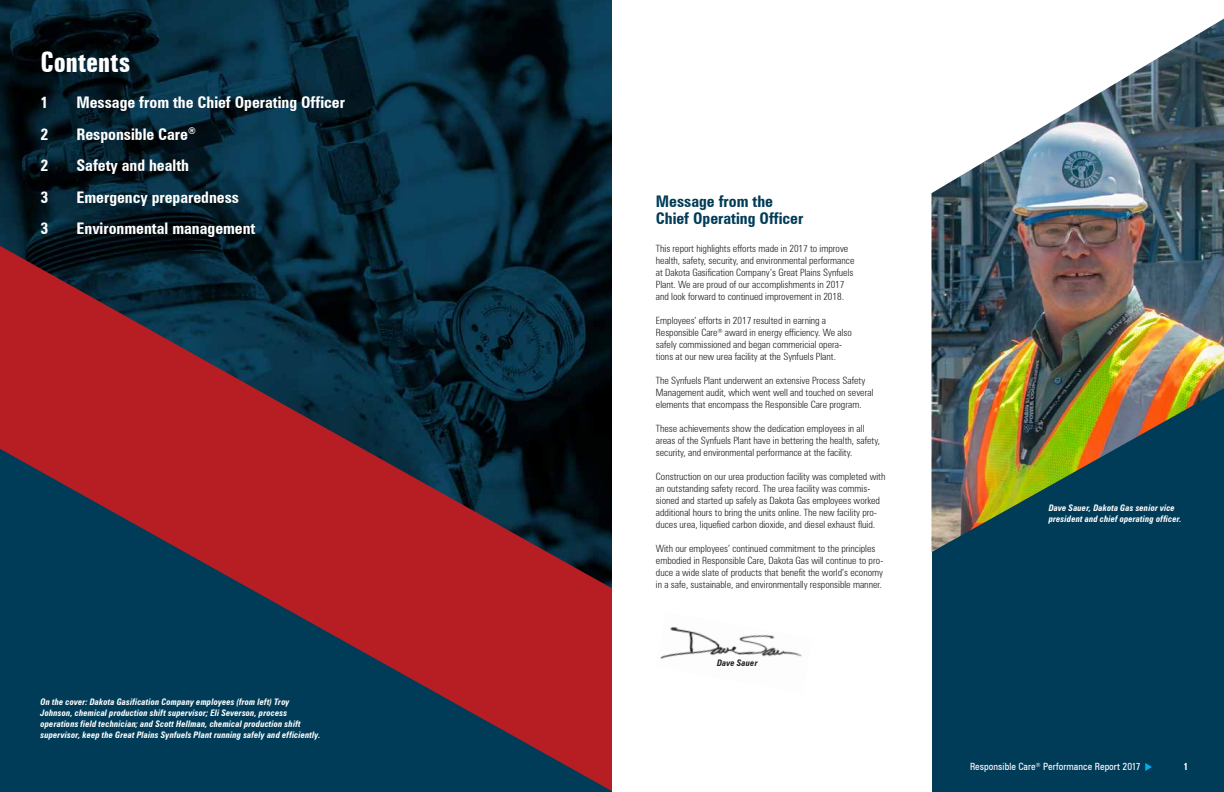
<style>
.page{position:relative;width:1224px;height:792px;background:#fff}
.page>*{position:absolute;margin:0;border:0;box-sizing:border-box;transform-origin:0 0}
.t1{font:700 extra-condensed 28px "Zurich BT";letter-spacing:.005em;color:#fff}
.t2{font:700 condensed 16px "Zurich BT";color:#fff}
.t3{font:700 condensed 16px/17px "Zurich BT";color:#003c58}
.t4{font:300 condensed 10px/12px "Zurich BT";color:#231f20}
.t5{font:condensed 10px "Zurich BT";letter-spacing:.01em;color:#fff}
.t6{font:700 extra-condensed 10px "Zurich BT";color:#fff}
.t7{font:italic 700 condensed 9px/11px "Zurich BT";letter-spacing:.015em;color:#fff;scale:.95 1}
.t8{font:italic 700 condensed 9px "Zurich BT";letter-spacing:.015em;color:#231f20;scale:.95 1}
</style>
<div class="page">
<div style="left:932px;top:364px;width:292px;height:428px;background:#003c58"></div>
<img style="left:0;top:0;width:612px;height:246px">
<svg style="left:0;top:246px;width:612px;height:203px"></svg>
<svg style="left:1145px;top:763px;width:7px;height:8px"></svg>
<svg style="left:0;top:449px;width:612px;height:343px;fill:#003c58"></svg>
<img style="left:932px;top:19px;width:292px;height:533px">
<img style="left:660px;top:626px;width:142px;height:33px">
<h1 class="t1" style="left:40px;top:46px;width:91px">Contents</h1>
<h2 class="t2" style="left:40px;top:93px;width:9px">1</h2>
<h2 class="t2" style="left:76px;top:93px;width:270px">Message from the Chief Operating Officer</h2>
<h2 class="t2" style="left:40px;top:124px;width:9px">2</h2>
<h2 class="t2" style="left:76px;top:124px;width:121px">Responsible Care<sup>®</sup></h2>
<h2 class="t2" style="left:40px;top:156px;width:9px">2</h2>
<h2 class="t2" style="left:76px;top:156px;width:114px">Safety and health</h2>
<h2 class="t2" style="left:40px;top:187px;width:9px">3</h2>
<h2 class="t2" style="left:76px;top:187px;width:164px">Emergency preparedness</h2>
<h2 class="t2" style="left:40px;top:219px;width:9px">3</h2>
<h2 class="t2" style="left:76px;top:219px;width:180px">Environmental management</h2>
<p class="t7" style="left:40px;top:696px;width:296px">On the cover: Dakota Gasification Company employees (from left) Troy Johnson, chemical production shift supervisor; Eli Severson, process operations field technician; and Scott Hellman, chemical production shift supervisor, keep the Great Plains Synfuels Plant running safely and efficiently.</p>
<h2 class="t3" style="left:656px;top:193px;width:149px">Message from the<br>Chief Operating Officer</h2>
<p class="t4" style="left:656px;top:242px;width:200px">This report highlights efforts made in 2017 to improve health, safety, security, and environmental performance at Dakota Gasification Company’s Great Plains Synfuels Plant. We are proud of our accomplishments in 2017 and look forward to continued improvement in 2018.</p>
<p class="t4" style="left:656px;top:314px;width:198px">Employees’ efforts in 2017 resulted in earning a Responsible Care<sup>®</sup> award in energy efficiency. We also safely commissioned and began commericial opera&shy;tions at our new urea facility at the Synfuels Plant.</p>
<p class="t4" style="left:656px;top:374px;width:219px">The Synfuels Plant underwent an extensive Process Safety<br>Management audit, which went well and touched on several elements that encompass the Responsible Care program.</p>
<p class="t4" style="left:656px;top:422px;width:226px">These achievements show the dedication employees in all areas of the Synfuels Plant have in bettering the health, safety, security, and environmental performance at the facility.</p>
<p class="t4" style="left:656px;top:470px;width:231px">Construction on our urea production facility was completed with an outstanding safety record. The urea facility was commis&shy;sioned and started up safely as Dakota Gas employees worked additional hours to bring the units online. The new facility pro&shy;duces urea, liquefied carbon dioxide, and diesel exhaust fluid.</p>
<p class="t4" style="left:656px;top:542px;width:229px">With our employees’ continued commitment to the principles embodied in Responsible Care, Dakota Gas will continue to pro&shy;duce a wide slate of products that benefit the world’s economy in a safe, sustainable, and environmentally responsible manner.</p>
<p class="t8" style="left:717px;top:658px;width:44px">Dave Sauer</p>
<p class="t7" style="left:1049px;top:502px;width:141px">Dave Sauer, Dakota Gas senior vice president and chief operating officer.</p>
<p class="t5" style="left:970px;top:761px;width:172px">Responsible Care<sup>®</sup> Performance Report 2017</p>
<p class="t6" style="left:1184px;top:761px;width:6px">1</p>
</div>
